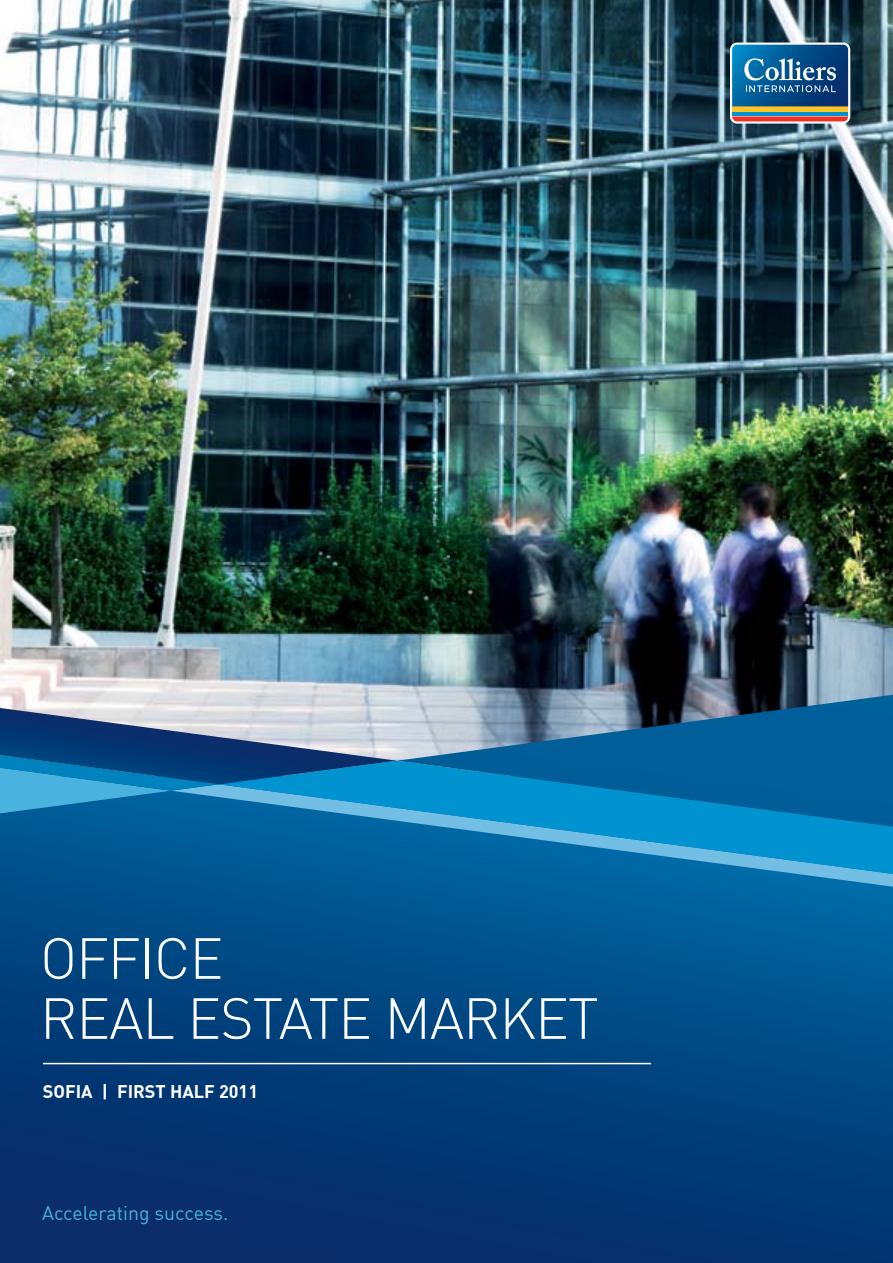
<style>
.page{position:relative;width:893px;height:1263px;background:#fff}
.page>*{position:absolute;margin:0;border:0;box-sizing:border-box;transform-origin:0 0}
.t1{font:300 57px/60px "DIN Cyr";letter-spacing:-.02em;color:#fff}
.t2{font:19.5px "DIN Cyr";color:#4ab2df}
.t3{font:700 18px "DIN Cyr";color:#fff}
</style>
<div class="page">
<img style="left:0;top:0;width:893px;height:708px">
<svg style="left:0;top:813px;width:893px;height:450px;background:#01427d"></svg>
<svg style="left:171px;top:813px;width:722px;height:74px;background:#05639d"></svg>
<svg style="left:219px;top:813px;width:674px;height:61px;background:#0f7ab3"></svg>
<svg style="left:397px;top:695px;width:496px;height:132px;background:#257bab"></svg>
<svg style="left:0;top:708px;width:397px;height:105px;background:#4584af"></svg>
<hr style="left:43px;top:1063px;width:608px;height:1px;background:#fff">
<svg style="left:730px;top:43px;width:120px;height:81px;background:#4a7795"></svg>
<p class="t1" style="left:40px;top:929px;width:524px">OFFICE<br>REAL ESTATE MAR KET</p>
<p class="t3" style="left:43px;top:1081px;width:217px">Sofia | FI RST HALF 2011</p>
<p class="t2" style="left:42px;top:1202px;width:188px">Accelerating success.</p>
</div>
